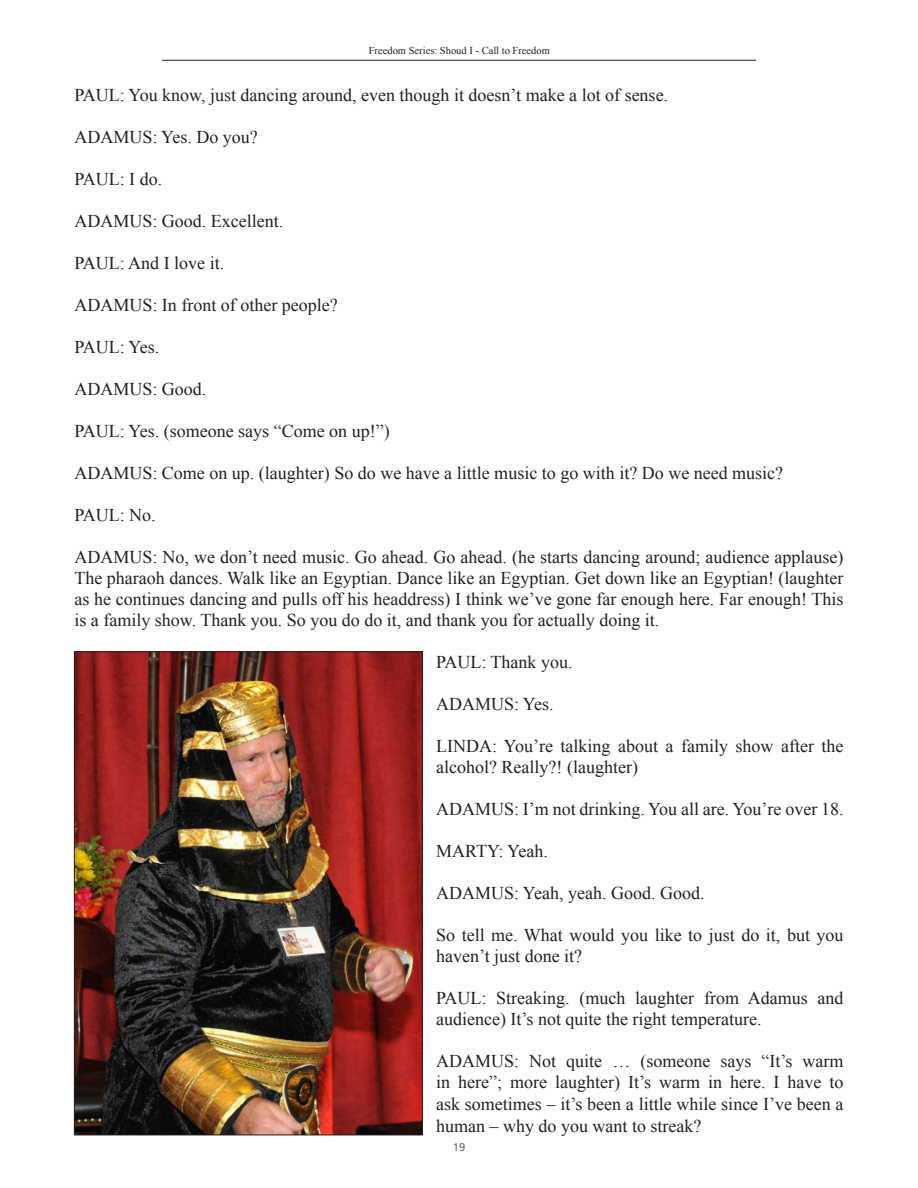
<style>
.page{position:relative;width:918px;height:1188px;background:#fff}
.page>*{position:absolute;margin:0;border:0;box-sizing:border-box;transform-origin:0 0}
.t1{font:18px/21px "Times New Roman";color:#231f20}
.t2{font:11.25px "Frutiger";color:#6c6d70}
.t3{font:10.5px "Times New Roman";color:#231f20}
</style>
<div class="page">
<hr style="left:162px;top:60px;width:594px;height:1px;background:#231f20">
<img style="left:76px;top:653px;width:345px;height:480px">
<p class="t3" style="left:369px;top:43px;width:183px">Freedom Series: Shoud I - Call to Freedom</p>
<p class="t1" style="left:74px;top:84px;width:595px">PAUL: You know, just dancing around, even though it doesn’t make a lot of sense.</p>
<p class="t1" style="left:74px;top:126px;width:185px">ADAMUS: Yes. Do you?</p>
<p class="t1" style="left:74px;top:168px;width:89px">PAUL: I do.</p>
<p class="t1" style="left:74px;top:210px;width:210px">ADAMUS: Good. Excellent.</p>
<p class="t1" style="left:74px;top:252px;width:151px">PAUL: And I love it.</p>
<p class="t1" style="left:74px;top:294px;width:265px">ADAMUS: In front of other people?</p>
<p class="t1" style="left:74px;top:336px;width:86px">PAUL: Yes.</p>
<p class="t1" style="left:74px;top:378px;width:133px">ADAMUS: Good.</p>
<p class="t1" style="left:74px;top:420px;width:317px">PAUL: Yes. (someone says “Come on up!”)</p>
<p class="t1" style="left:74px;top:462px;width:710px">ADAMUS: Come on up. (laughter) So do we have a little music to go with it? Do we need music?</p>
<p class="t1" style="left:74px;top:504px;width:83px">PAUL: No.</p>
<p class="t1" style="left:74px;top:546px;width:771px;text-align:justify">ADAMUS: No, we don’t need music. Go ahead. Go ahead. (he starts dancing around; audience applause)<br>The pharaoh dances. Walk like an Egyptian. Dance like an Egyptian. Get down like an Egyptian! (laughter as he continues dancing and pulls off his headdress) I think we’ve gone far enough here. Far enough! This is a family show. Thank you. So you do do it, and thank you for actually doing it.</p>
<p class="t1" style="left:436px;top:651px;width:138px">PAUL: Thank you.</p>
<p class="t1" style="left:436px;top:693px;width:119px">ADAMUS: Yes.</p>
<p class="t1" style="left:436px;top:735px;width:409px">LINDA: You’re talking about a family show after the alcohol? Really?! (laughter)</p>
<p class="t1" style="left:436px;top:798px;width:409px">ADAMUS: I’m not drinking. You all are. You’re over 18.</p>
<p class="t1" style="left:436px;top:840px;width:113px">MARTY: Yeah.</p>
<p class="t1" style="left:436px;top:882px;width:270px">ADAMUS: Yeah, yeah. Good. Good.</p>
<p class="t1" style="left:436px;top:924px;width:409px">So tell me. What would you like to just do it, but you haven’t just done it?</p>
<p class="t1" style="left:436px;top:987px;width:409px">PAUL: Streaking. (much laughter from Adamus and audience) It’s not quite the right temperature.</p>
<p class="t1" style="left:436px;top:1050px;width:409px;line-height:21.6px;text-align:justify">ADAMUS: Not quite … (someone says “It’s warm in here”; more laughter) It’s warm in here. I have to ask sometimes – it’s been a little while since I’ve been a human – why do you want to streak?</p>
<p class="t2" style="left:453px;top:1141px;width:14px">19</p>
</div>
